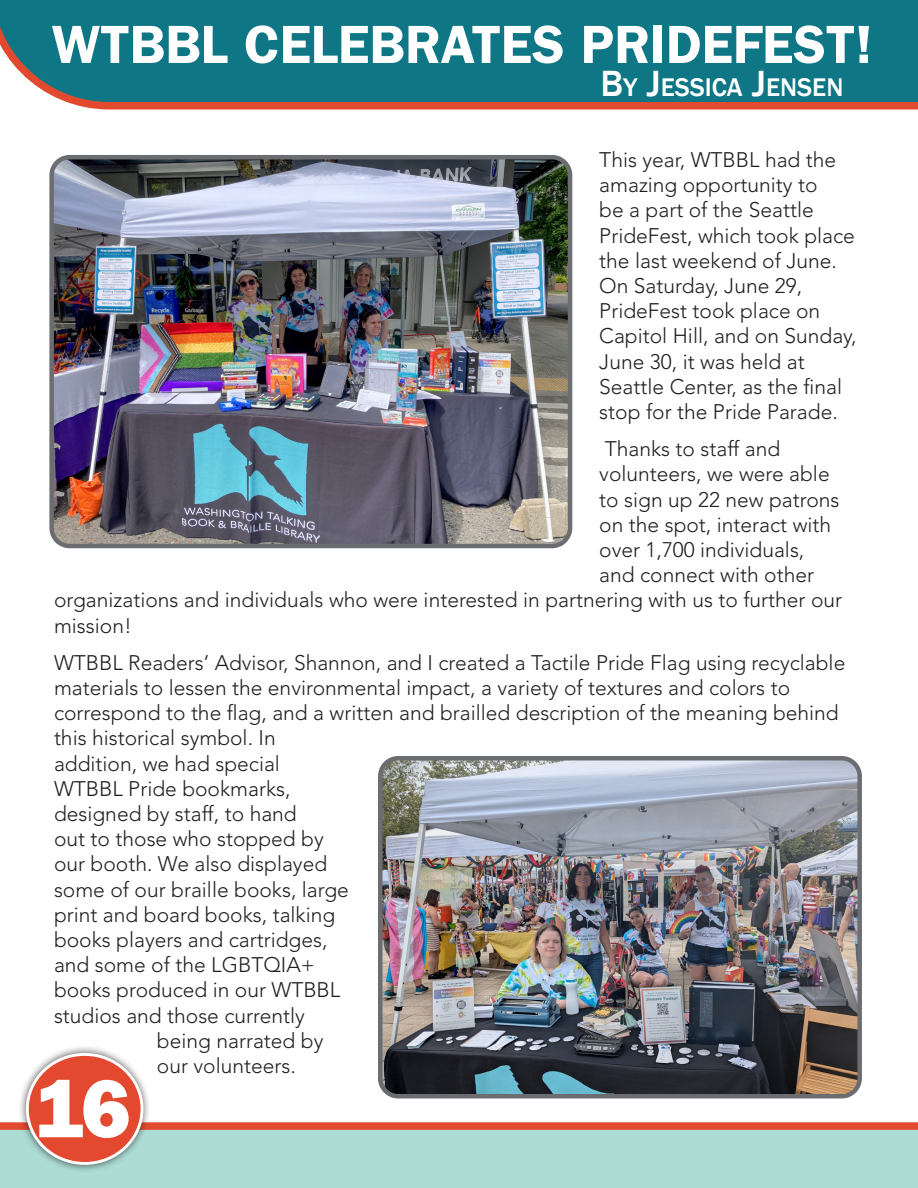
<style>
.page{position:relative;width:918px;height:1188px;background:#fff}
.page>*{position:absolute;margin:0;border:0;box-sizing:border-box;transform-origin:0 0}
.t1{font:82.5px "ITC Franklin Gothic Std Hvy";color:#fff}
.t2{font:600 54px "ITC Franklin Gothic Std";color:#fff}
.t3{font:500 26.25px "Franklin Gothic";color:#fff}
.t4{font:300 21px/25.2px "Avenir LT Std";color:#231f20}
.s1{font-size:37.5px}
</style>
<div class="page">
<svg style="left:0;top:1122px;width:918px;height:66px;background:#b2ccc2"></svg>
<div style="left:18px;top:1045px;width:134px;height:128px;background:#231f20;opacity:.75"></div>
<div style="left:27px;top:1054px;width:115px;height:109px;background:#e2492f;border-radius:50%"></div>
<div style="left:26px;top:1053px;width:117px;height:112px;border:3px solid #fff;border-radius:50%"></div>
<svg style="left:0;top:0;width:918px;height:110px;background:#237682"></svg>
<img style="left:383px;top:761px;width:474px;height:333px">
<div style="left:378px;top:756px;width:484px;height:343px;border:4px solid #6c6d70;border-radius:18px"></div>
<img style="left:54px;top:160px;width:513px;height:383px">
<div style="left:49px;top:155px;width:523px;height:393px;border:4px solid #6c6d70;border-radius:18px"></div>
<p class="t2" style="left:52px;top:13px;width:822px">WTBBL CELEBRATES PRIDEFEST!</p>
<p class="t3" style="left:600px;top:71px;width:244px"><span class="s1">B</span>Y <span class="s1">J</span>ESSICA <span class="s1">J</span>ENSEN</p>
<p class="t4" style="left:599px;top:147px;width:259px">This year, WTBBL had the amazing opportunity to<br>be a part of the Seattle<br>PrideFest, which took place the last weekend of June.<br>On Saturday, June 29,<br>PrideFest took place on<br>Capitol Hill, and on Sunday,<br>June 30, it was held at<br>Seattle Center, as the final stop for the Pride Parade.</p>
<p class="t4" style="left:605px;top:437px;width:177px">Thanks to staff and</p>
<p class="t4" style="left:599px;top:462px;width:232px">volunteers, we were able</p>
<p class="t4" style="left:599px;top:487px;width:242px">to sign up 22 new patrons</p>
<p class="t4" style="left:599px;top:512px;width:233px">on the spot, interact with</p>
<p class="t4" style="left:599px;top:537px;width:207px">over 1,700 individuals,</p>
<p class="t4" style="left:599px;top:563px;width:216px">and connect with other</p>
<p class="t4" style="left:54px;top:588px;width:790px">organizations and individuals who were interested in partnering with us to further our</p>
<p class="t4" style="left:54px;top:613px;width:79px">mission!</p>
<p class="t4" style="left:54px;top:650px;width:793px">WTBBL Readers’ Advisor, Shannon, and I created a Tactile Pride Flag using recyclable</p>
<p class="t4" style="left:54px;top:675px;width:738px">materials to lessen the environmental impact, a variety of textures and colors to</p>
<p class="t4" style="left:54px;top:701px;width:786px">correspond to the flag, and a written and brailled description of the meaning behind</p>
<p class="t4" style="left:54px;top:726px;width:223px">this historical symbol. In</p>
<p class="t4" style="left:54px;top:751px;width:228px">addition, we had special</p>
<p class="t4" style="left:54px;top:776px;width:238px">WTBBL Pride bookmarks,</p>
<p class="t4" style="left:54px;top:801px;width:244px">designed by staff, to hand</p>
<p class="t4" style="left:54px;top:827px;width:271px">out to those who stopped by</p>
<p class="t4" style="left:54px;top:852px;width:275px">our booth. We also displayed</p>
<p class="t4" style="left:54px;top:877px;width:296px">some of our braille books, large</p>
<p class="t4" style="left:54px;top:902px;width:283px">print and board books, talking</p>
<p class="t4" style="left:54px;top:927px;width:275px">books players and cartridges,</p>
<p class="t4" style="left:54px;top:953px;width:262px">and some of the LGBTQIA+</p>
<p class="t4" style="left:54px;top:978px;width:288px">books produced in our WTBBL</p>
<p class="t4" style="left:54px;top:1003px;width:252px">studios and those currently</p>
<p class="t4" style="left:157px;top:1028px;width:168px">being narrated by</p>
<p class="t4" style="left:157px;top:1053px;width:140px">our volunteers.</p>
<h1 class="t1" style="left:36px;top:1060px;width:96px">16</h1>
</div>
